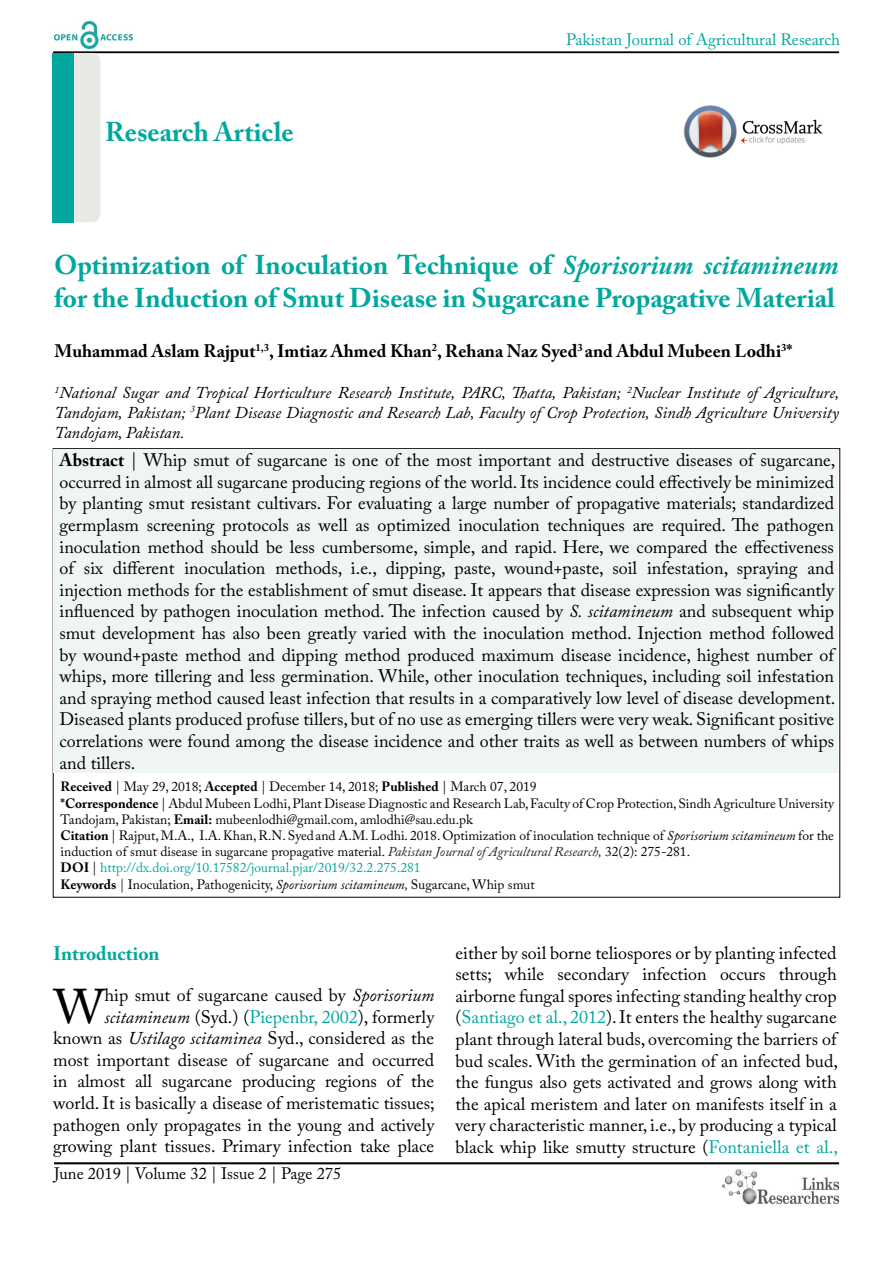
<style>
.page{position:relative;width:893px;height:1263px;background:#fff}
.page>*{position:absolute;margin:0;border:0;box-sizing:border-box;transform-origin:0 0}
.t1{font:48.45px "Adobe Caslon Pro";color:#000}
.t2{font:700 27px/32.4px "Adobe Caslon Pro";color:#00a79e}
.t3{font:700 19.5px "Adobe Caslon Pro";color:#00a79e}
.t4{font:18px/21.6px "Adobe Caslon Pro";color:#000;text-align:justify}
.t5{font:700 18px "Adobe Caslon Pro";color:#000}
.t6{font:italic 16.5px/19.8px "Adobe Caslon Pro";color:#000;text-align:justify}
.t7{font:16.5px "Adobe Caslon Pro";color:#00a79e}
.t8{font:16.5px "Adobe Caslon Pro";color:#000}
.t9{font:13.5px/16.2px "Adobe Caslon Pro";color:#000}
.s1{font-style:italic}
.s2{font-weight:700}
.s3{font-style:italic;color:#222}
.s4{color:#00a79e}
</style>
<div class="page">
<hr style="left:53px;top:51px;width:786px;height:2px;background:#000">
<hr style="left:54px;top:1162px;width:785px;height:2px;background:#000">
<img style="left:54px;top:22px;width:78px;height:27px">
<img style="left:722px;top:1169px;width:117px;height:36px">
<div style="left:54px;top:53px;width:46px;height:169px;background:#e9e9e4;border-radius:9px"></div>
<div style="left:53px;top:53px;width:21px;height:169px;background:#00a79e"></div>
<div style="left:54px;top:450px;width:784px;height:323px;background:#eef5f4"></div>
<img style="left:684px;top:105px;width:139px;height:53px">
<h2 class="t2" style="left:105px;top:116px;width:190px">Research Article</h2>
<p class="t7" style="left:566px;top:30px;width:276px">Pakistan Journal of Agricultural Research</p>
<h2 class="t2" style="left:54px;top:249px;width:786px">Optimization of Inoculation Technique of <span class="s1">Sporisorium scitamineum </span>for the Induction of Smut Disease in Sugarcane Propagative Material</h2>
<p class="t5" style="left:55px;top:340px;width:739px">Muhammad Aslam Rajput<sup>1,3</sup>, Imtiaz Ahmed Khan<sup>2</sup>, Rehana Naz Syed<sup>3</sup> and Abdul Mubeen Lodhi<sup>3</sup>*</p>
<p class="t6" style="left:55px;top:382px;width:786px"><sup>1</sup>National Sugar and Tropical Horticulture Research Institute, PARC, Thatta, Pakistan; <sup>2</sup>Nuclear Institute of Agriculture, Tandojam, Pakistan; <sup>3</sup>Plant Disease Diagnostic and Research Lab, Faculty of Crop Protection, Sindh Agriculture University Tandojam, Pakistan.</p>
<p class="t4" style="left:60px;top:449px;width:777px"><span class="s2">Abstract</span> | Whip smut of sugarcane is one of the most important and destructive diseases of sugarcane, occurred in almost all sugarcane producing regions of the world. Its incidence could effectively be minimized by planting smut resistant cultivars. For evaluating a large number of propagative materials; standardized germplasm screening protocols as well as optimized inoculation techniques are required. The pathogen inoculation method should be less cumbersome, simple, and rapid. Here, we compared the effectiveness of six different inoculation methods, i.e., dipping, paste, wound+paste, soil infestation, spraying and injection methods for the establishment of smut disease. It appears that disease expression was significantly influenced by pathogen inoculation method. The infection caused by <span class="s1">S. scitamineum</span> and subsequent whip smut development has also been greatly varied with the inoculation method. Injection method followed by wound+paste method and dipping method produced maximum disease incidence, highest number of whips, more tillering and less germination. While, other inoculation techniques, including soil infestation and spraying method caused least infection that results in a comparatively low level of disease development.<br>Diseased plants produced profuse tillers, but of no use as emerging tillers were very weak. Significant positive correlations were found among the disease incidence and other traits as well as between numbers of whips and tillers.</p>
<p class="t9" style="left:61px;top:778px;width:775px"><span class="s2">Received</span> | May 29, 2018; <span class="s2">Accepted</span> | December 14, 2018; <span class="s2">Published</span> | March 07, 2019<br><span class="s2">*Correspondence</span> | Abdul Mubeen Lodhi, Plant Disease Diagnostic and Research Lab, Faculty of Crop Protection, Sindh Agriculture University Tandojam, Pakistan; <span class="s2">Email:</span> mubeenlodhi@gmail.com, amlodhi@sau.edu.pk<br><span class="s2">Citation</span> | Rajput, M.A., I.A. Khan, R.N. Syedand A.M. Lodhi. 2018. Optimization of inoculation technique of <span class="s1">Sporisorium scitamineum</span> for the induction of smut disease in sugarcane propagative material. <span class="s3">Pakistan Journal of Agricultural Research</span><span class="s1">,</span> 32(2): 275-281.<br><span class="s2">DOI</span> | <span class="s4">http://dx.doi.org/10.17582/journal.pjar/2019/32.2.275.281<br></span><span class="s2">Keywords</span> | Inoculation, Pathogenicity, <span class="s1">Sporisorium scitamineum,</span> Sugarcane, Whip smut</p>
<p class="t3" style="left:53px;top:941px;width:108px">Introduction</p>
<h1 class="t1" style="left:54px;top:977px;width:52px">W</h1>
<p class="t4" style="left:53px;top:984px;width:383px;text-align:right">hip smut of sugarcane caused by <span class="s1">Sporisorium scitamineum</span> (Syd.) (<span class="s4">Piepenbr, 2002</span>), formerly known as <span class="s1">Ustilago scitaminea</span> Syd., considered as the most important disease of sugarcane and occurred in almost all sugarcane producing regions of the world. It is basically a disease of meristematic tissues; pathogen only propagates in the young and actively growing plant tissues. Primary infection take place</p>
<p class="t8" style="left:54px;top:1164px;width:289px">June 2019 | Volume 32 | Issue 2 | Page 275</p>
<p class="t4" style="left:456px;top:941px;width:384px">either by soil borne teliospores or by planting infected setts; while secondary infection occurs through airborne fungal spores infecting standing healthy crop (<span class="s4">Santiago et al., 2012</span>). It enters the healthy sugarcane plant through lateral buds, overcoming the barriers of bud scales. With the germination of an infected bud, the fungus also gets activated and grows along with the apical meristem and later on manifests itself in a very characteristic manner, i.e., by producing a typical black whip like smutty structure (<span class="s4">Fontaniella et al.,</span></p>
</div>
